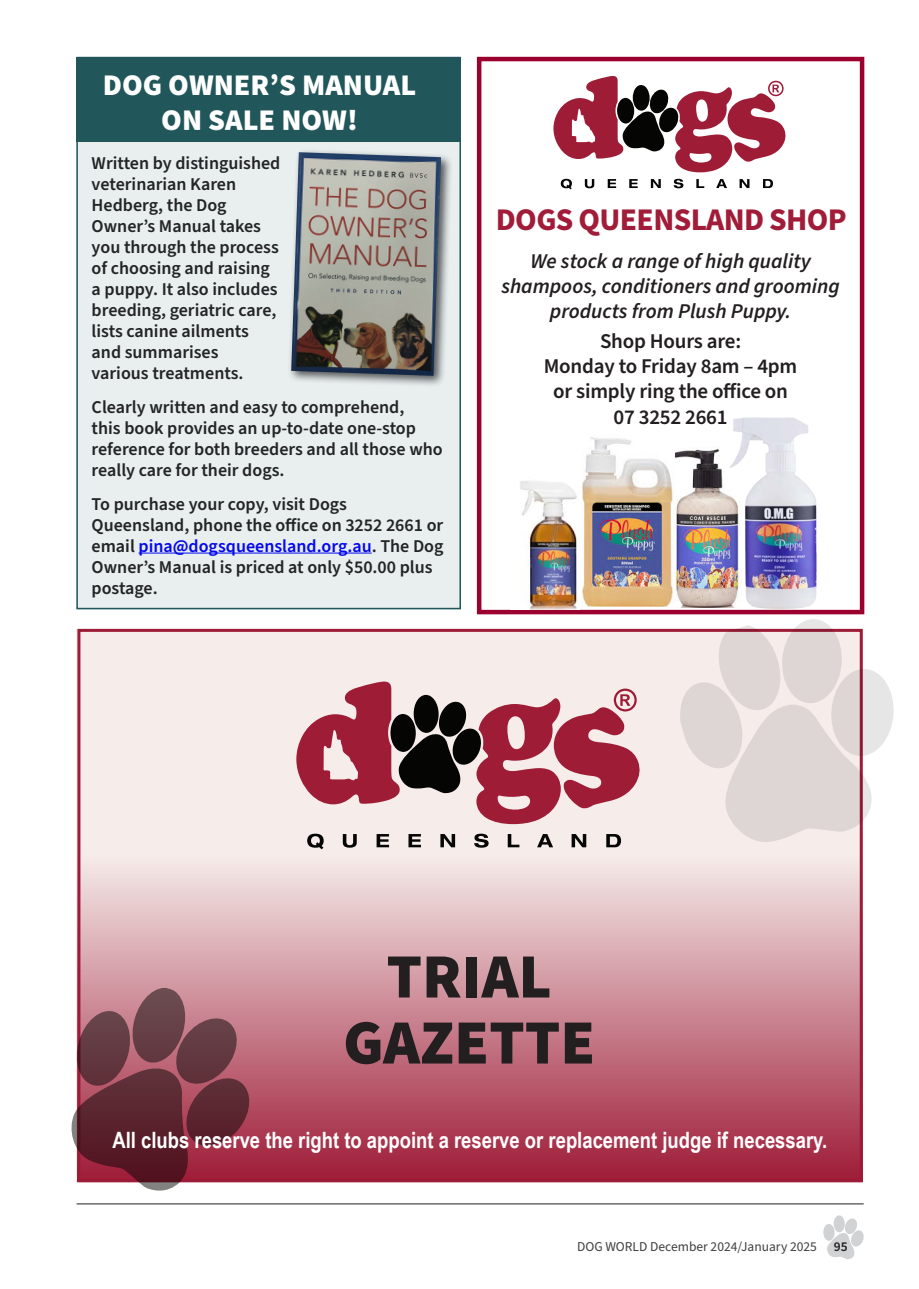
<style>
.page{position:relative;width:919px;height:1289px;background:#fff}
.page>*{position:absolute;margin:0;border:0;box-sizing:border-box;transform-origin:0 0}
.Body_Text_12pt{font:900 63px "Source Sans Pro";color:#231f20}
.t1{font:700 31.5px "Source Sans Pro";letter-spacing:-.02em;color:#a11c38}
.Body_Text_12pt-2{font:900 30px "Source Sans Pro";color:#fff}
.Body_Text_12pt-3{font:700 22.5px "Arial Narrow";color:#fff}
.t2{font:italic 600 21px/25.2px "Source Sans Pro";color:#231f20;text-align:center}
.t3{font:600 21px "Source Sans Pro";letter-spacing:-.01em;color:#231f20}
.Body_Text_12pt-4{font:600 18px/21px "Source Sans Pro";color:#231f20}
.t4{font:13.5px "Source Sans Pro";color:#3e3e3f}
.t5{font:600 13.5px "Source Sans Pro";color:#231f20}
.s1{color:#00f}
</style>
<div class="page">
<div style="left:77px;top:629px;width:785px;height:553px;background:#f6edeb"></div>
<div style="left:77px;top:855px;width:785px;height:327px;background:linear-gradient(to bottom,#f5ebe9,#9e1b37)"></div>
<svg style="left:307px;top:833px;width:16px;height:16px"></svg>
<svg style="left:343px;top:834px;width:14px;height:13px"></svg>
<svg style="left:376px;top:834px;width:13px;height:13px"></svg>
<svg style="left:408px;top:834px;width:13px;height:13px"></svg>
<svg style="left:440px;top:834px;width:15px;height:13px"></svg>
<svg style="left:474px;top:833px;width:14px;height:14px"></svg>
<svg style="left:507px;top:834px;width:12px;height:13px"></svg>
<svg style="left:537px;top:834px;width:16px;height:13px"></svg>
<svg style="left:571px;top:834px;width:15px;height:13px"></svg>
<svg style="left:606px;top:834px;width:15px;height:13px"></svg>
<svg style="left:296px;top:681px;width:344px;height:143px"></svg>
<svg style="left:71px;top:984px;width:182px;height:207px;background:#874c57"></svg>
<svg style="left:675px;top:619px;width:219px;height:225px"></svg>
<div style="left:477px;top:57px;width:387px;height:557px;border:4px solid #9c002f"></div>
<img style="left:648px;top:448px;width:80px;height:159px">
<img style="left:582px;top:437px;width:92px;height:169px">
<img style="left:728px;top:417px;width:89px;height:191px">
<img style="left:520px;top:481px;width:58px;height:128px">
<svg style="left:560px;top:179px;width:12px;height:10px"></svg>
<svg style="left:584px;top:179px;width:10px;height:9px"></svg>
<svg style="left:607px;top:179px;width:9px;height:9px"></svg>
<svg style="left:629px;top:179px;width:8px;height:9px"></svg>
<svg style="left:650px;top:179px;width:10px;height:9px"></svg>
<svg style="left:673px;top:179px;width:10px;height:9px"></svg>
<svg style="left:696px;top:179px;width:8px;height:9px"></svg>
<svg style="left:716px;top:179px;width:11px;height:9px"></svg>
<svg style="left:739px;top:179px;width:10px;height:9px"></svg>
<svg style="left:763px;top:179px;width:10px;height:9px"></svg>
<svg style="left:553px;top:76px;width:233px;height:96px"></svg>
<div style="left:76px;top:57px;width:385px;height:84px;background:#21565a"></div>
<svg style="left:76px;top:141px;width:385px;height:469px;background:#d4d8d7"></svg>
<svg style="left:823px;top:1223px;width:11px;height:17px"></svg>
<svg style="left:826px;top:1217px;width:38px;height:42px"></svg>
<hr style="left:77px;top:1203px;width:786px;height:1px;background:#231f20">
<p class="Body_Text_12pt-2" style="left:103px;top:64px;width:315px">DOG OWNER’S MANUAL</p>
<p class="Body_Text_12pt-2" style="left:161px;top:99px;width:198px">ON SALE NOW!</p>
<p class="Body_Text_12pt-4" style="left:92px;top:153px;width:190px">Written by distinguished veterinarian Karen<br>Hedberg, the Dog<br>Owner’s Manual takes you through the process of choosing and raising a puppy. It also includes breeding, geriatric care, lists canine ailments and summarises<br>various treatments.</p>
<p class="Body_Text_12pt-4" style="left:92px;top:397px;width:352px">Clearly written and easy to comprehend,<br>this book provides an up-to-date one-stop reference for both breeders and all those who really care for their dogs.</p>
<p class="Body_Text_12pt-4" style="left:92px;top:494px;width:353px">To purchase your copy, visit Dogs Queensland, phone the office on 3252 2661 or email <span class="s1">pina@dogsqueensland.org.au</span>. The Dog Owner’s Manual is priced at only $50.00 plus postage.</p>
<p class="t1" style="left:496px;top:198px;width:352px">DOGS QUEENSLAND SHOP</p>
<p class="t2" style="left:501px;top:249px;width:340px">We stock a range of high quality shampoos, conditioners and grooming products from Plush Puppy.</p>
<p class="t3" style="left:600px;top:327px;width:143px">Shop Hours are:</p>
<p class="t3" style="left:544px;top:352px;width:255px">Monday to Friday 8am – 4pm</p>
<p class="t3" style="left:553px;top:377px;width:236px">or simply ring the office on</p>
<p class="t3" style="left:613px;top:402px;width:116px">07 3252 2661</p>
<p class="Body_Text_12pt" style="left:386px;top:932px;width:167px">TRIAL</p>
<p class="Body_Text_12pt" style="left:343px;top:998px;width:254px">GAZETTE</p>
<p class="Body_Text_12pt-3" style="left:112px;top:1123px;width:716px">All clubs reserve the right to appoint a reserve or replacement judge if necessary.</p>
<p class="t4" style="left:577px;top:1237px;width:241px">DOG WORLD December 2024/January 2025</p>
<p class="t5" style="left:833px;top:1237px;width:15px">95</p>
</div>
